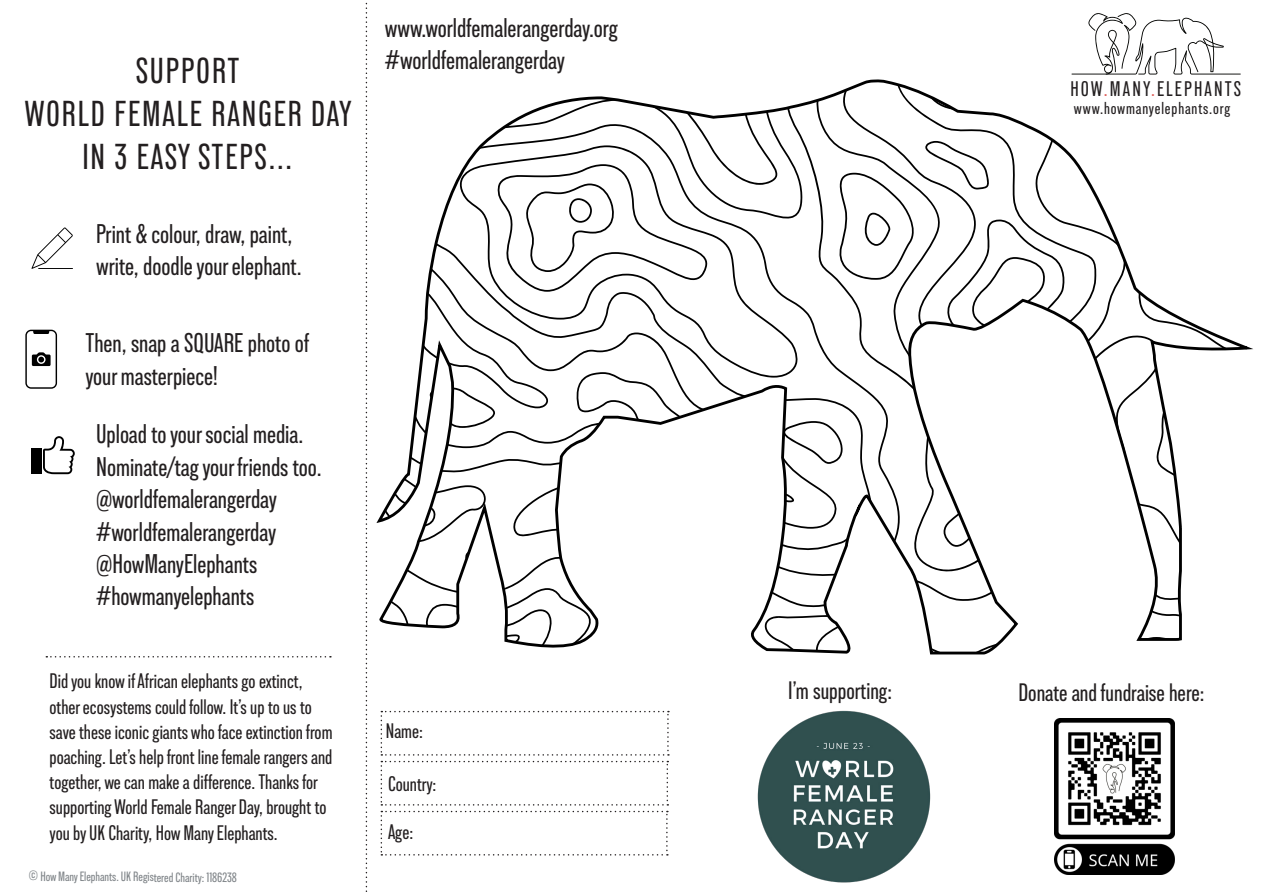
<style>
.page{position:relative;width:1263px;height:893px;background:#fff}
.page>*{position:absolute;margin:0;border:0;box-sizing:border-box;transform-origin:0 0}
.t1{font:500 condensed 36px "Lorimer No 2";letter-spacing:.05em;color:#231f20}
.t2{font:500 condensed 27px/32.4px "Lorimer No 2";color:#231f20}
.t3{font:500 condensed 25.2px "Lorimer No 2";color:#231f20}
.t4{font:500 condensed 21.15px "Lorimer No 2";letter-spacing:.1em;color:#231f20}
.t5{font:500 condensed 21px/25.2px "Lorimer No 2";color:#231f20}
.t6{font:500 condensed 17.25px "Lorimer No 2";letter-spacing:.05em;color:#231f20}
.t7{font:500 condensed 13.5px "Lorimer No 2";letter-spacing:-.01em;color:#7f8488}
.t8{font:300 9.9px "Ignitethe";letter-spacing:.08em;color:#231f20}
.s1{color:#df625e}
</style>
<div class="page">
<svg style="left:376px;top:79px;width:877px;height:576px"></svg>
<svg style="left:366px;top:2px;width:1px;height:890px"></svg>
<svg style="left:31px;top:227px;width:42px;height:42px"></svg>
<svg style="left:43px;top:436px;width:32px;height:38px"></svg>
<div style="left:31px;top:449px;width:10px;height:25px;background:#000"></div>
<svg style="left:46px;top:656px;width:285px;height:1px"></svg>
<svg style="left:381px;top:711px;width:288px;height:144px"></svg>
<svg style="left:25px;top:330px;width:32px;height:59px"></svg>
<img style="left:1054px;top:719px;width:120px;height:155px">
<img style="left:757px;top:710px;width:174px;height:173px">
<svg style="left:1071px;top:13px;width:170px;height:62px"></svg>
<p class="t1" style="left:136px;top:51px;width:105px">SUPPORT</p>
<p class="t1" style="left:24px;top:94px;width:329px">WORLD FEMALE RANGER DAY</p>
<p class="t1" style="left:82px;top:137px;width:211px">IN 3 EASY STEPS...</p>
<p class="t2" style="left:96px;top:217px;width:207px">Print &amp; colour, draw, paint, write, doodle your elephant.</p>
<p class="t2" style="left:85px;top:326px;width:225px">Then, snap a SQUARE photo of</p>
<p class="t2" style="left:85px;top:359px;width:134px">your masterpiece!</p>
<p class="t2" style="left:96px;top:417px;width:209px">Upload to your social media.</p>
<p class="t2" style="left:96px;top:450px;width:227px">Nominate/tag your friends too.</p>
<p class="t2" style="left:96px;top:482px;width:182px">@worldfemalerangerday</p>
<p class="t2" style="left:96px;top:514px;width:182px">#worldfemalerangerday</p>
<p class="t2" style="left:96px;top:547px;width:163px">@HowManyElephants</p>
<p class="t2" style="left:96px;top:579px;width:160px">#howmanyelephants</p>
<p class="t2" style="left:385px;top:11px;width:235px">www.worldfemalerangerday.org</p>
<p class="t2" style="left:385px;top:43px;width:182px">#worldfemalerangerday</p>
<p class="t4" style="left:1070px;top:77px;width:172px">HOW<span class="s1">.</span>MANY<span class="s1">.</span>ELEPHANTS</p>
<p class="t6" style="left:1074px;top:99px;width:158px">www.howmanyelephants.org</p>
<p class="t8" style="left:1109px;top:103px;width:81px">#LetsTurnTheHerd</p>
<p class="t5" style="left:50px;top:668px;width:284px">Did you know if African elephants go extinct, other ecosystems could follow. It’s up to us to save these iconic giants who face extinction from poaching. Let’s help front line female rangers and together, we can make a difference. Thanks for supporting World Female Ranger Day, brought to you by UK Charity, How Many Elephants.</p>
<p class="t3" style="left:1018px;top:678px;width:188px">Donate and fundraise here:</p>
<p class="t3" style="left:788px;top:677px;width:105px">I’m supporting:</p>
<p class="t5" style="left:386px;top:718px;width:39px">Name:</p>
<p class="t5" style="left:388px;top:770px;width:50px">Country:</p>
<p class="t5" style="left:388px;top:819px;width:27px">Age:</p>
<p class="t7" style="left:29px;top:869px;width:210px">© How Many Elephants. UK Registered Charity: 1186238</p>
</div>
